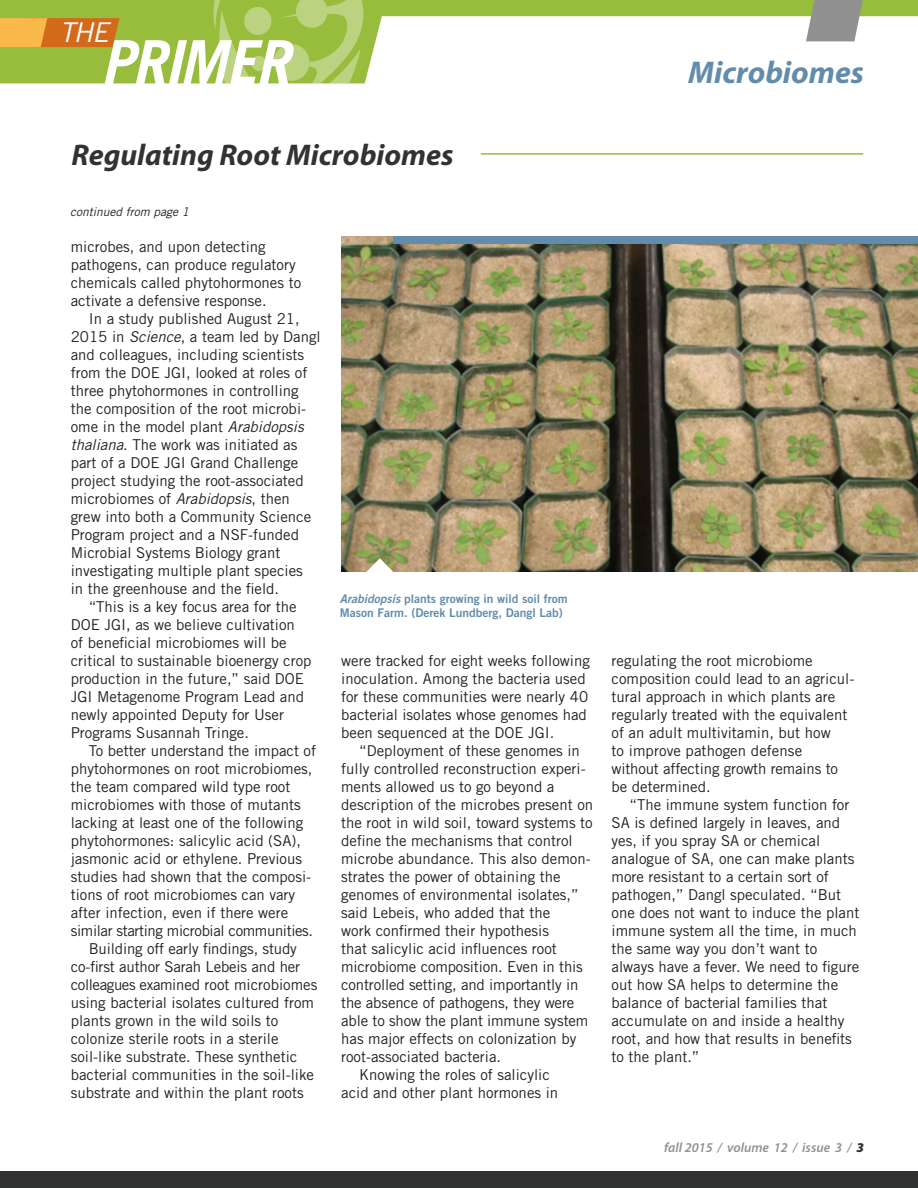
<style>
.page{position:relative;width:918px;height:1188px;background:#fff}
.page>*{position:absolute;margin:0;border:0;box-sizing:border-box;transform-origin:0 0}
.t1{font:italic 700 60.75px "Trade Gothic LT Std";letter-spacing:-.02em;color:#fff}
.Section_Head{font:italic 700 31.5px "Myriad Pro";color:#628cab}
.t2{font:italic 700 30px "Myriad Pro";color:#313232}
.t3{font:italic 27.3px "Trade Gothic LT Std";color:#fff}
.body{font:15px/18px "Trade Gothic LT Std";color:#231f20}
.t4{font:italic 600 13.5px "Myriad Pro";color:#929192}
.caption_blue{font:12px/14.4px "Trade Gothic LT Std Bd 2";color:#628cab}
.continued{font:italic 12px "Trade Gothic LT Std";color:#231f20}
.s1{font-style:italic}
.s2{font-family:"Trade Gothic LT Std Bd 2 Obl"}
.s3{font-weight:900;color:#313232}
</style>
<div class="page">
<svg style="left:119px;top:0;width:799px;height:83px"></svg>
<svg style="left:181px;top:0;width:182px;height:83px;background:#a4c455"></svg>
<svg style="left:0;top:0;width:119px;height:83px;background:#b1aa36"></svg>
<svg style="left:806px;top:0;width:62px;height:41px;background:#a0a398"></svg>
<div style="left:0;top:1172px;width:918px;height:16px;background:#313232"></div>
<hr style="left:481px;top:153px;width:382px;height:2px;background:#98bc3c">
<img style="left:341px;top:237px;width:577px;height:334px">
<svg style="left:367px;top:558px;width:26px;height:14px"></svg>
<div style="left:393px;top:237px;width:525px;height:7px;background:#628cab"></div>
<h3 class="t3" style="left:60px;top:16px;width:51px">THE</h3>
<h1 class="t1" style="left:100px;top:25px;width:191px">PRIMER</h1>
<p class="Section_Head" style="left:688px;top:55px;width:177px">Microbiomes</p>
<h1 class="t2" style="left:72px;top:139px;width:384px">Regulating Root Microbiomes</h1>
<p class="continued" style="left:70px;top:204px;width:120px">continued from page 1</p>
<p class="body" style="left:71px;top:237px;width:232px">microbes, and upon detecting pathogens, can produce regulatory chemicals called phytohormones to activate a defensive response.</p>
<p class="body" style="left:71px;top:309px;width:251px;text-indent:18px">In a study published August 21, 2015 in <span class="s1">Science</span>, a team led by Dangl and colleagues, including scientists from the DOE JGI, looked at roles of three phytohormones in controlling the composition of the root microbi&shy;ome in the model plant <span class="s1">Arabidopsis thaliana</span>. The work was initiated as part of a DOE JGI Grand Challenge project studying the root-associated microbiomes of <span class="s1">Arabidopsis</span>, then grew into both a Community Science Program project and a NSF-funded Microbial Systems Biology grant investigating multiple plant species<br>in the greenhouse and the field.</p>
<p class="body" style="left:71px;top:597px;width:242px;text-indent:18px">“This is a key focus area for the DOE JGI, as we believe cultivation<br>of beneficial microbiomes will be critical to sustainable bioenergy crop production in the future,” said DOE JGI Metagenome Program Lead and newly appointed Deputy for User Programs Susannah Tringe.</p>
<p class="body" style="left:71px;top:741px;width:247px;text-indent:18px">To better understand the impact of phytohormones on root microbiomes, the team compared wild type root microbiomes with those of mutants lacking at least one of the following phytohormones: salicylic acid (SA), jasmonic acid or ethylene. Previous studies had shown that the composi&shy;tions of root microbiomes can vary after infection, even if there were similar starting microbial communities.</p>
<p class="body" style="left:71px;top:939px;width:248px;text-indent:18px">Building off early findings, study co-first author Sarah Lebeis and her colleagues examined root microbiomes using bacterial isolates cultured from plants grown in the wild soils to colonize sterile roots in a sterile soil-like substrate. These synthetic bacterial communities in the soil-like substrate and within the plant roots</p>
<p class="caption_blue" style="left:340px;top:591px;width:229px"><span class="s2">Arabidopsis</span> plants growing in wild soil from<br>Mason Farm. (Derek Lundberg, Dangl Lab)</p>
<p class="body" style="left:341px;top:651px;width:250px">were tracked for eight weeks following inoculation. Among the bacteria used for these communities were nearly 40 bacterial isolates whose genomes had been sequenced at the DOE JGI.</p>
<p class="body" style="left:341px;top:741px;width:254px;text-indent:18px">“Deployment of these genomes in fully controlled reconstruction experi&shy;ments allowed us to go beyond a description of the microbes present on the root in wild soil, toward systems to define the mechanisms that control microbe abundance. This also demon&shy;strates the power of obtaining the genomes of environmental isolates,” said Lebeis, who added that the<br>work confirmed their hypothesis<br>that salicylic acid influences root microbiome composition. Even in this controlled setting, and importantly in the absence of pathogens, they were able to show the plant immune system has major effects on colonization by root-associated bacteria.</p>
<p class="body" style="left:341px;top:1065px;width:219px;text-indent:18px">Knowing the roles of salicylic acid and other plant hormones in</p>
<p class="body" style="left:612px;top:651px;width:244px">regulating the root microbiome composition could lead to an agricul&shy;tural approach in which plants are regularly treated with the equivalent of an adult multivitamin, but how<br>to improve pathogen defense<br>without affecting growth remains to be determined.</p>
<p class="body" style="left:612px;top:795px;width:249px;text-indent:18px">“The immune system function for<br>SA is defined largely in leaves, and yes, if you spray SA or chemical analogue of SA, one can make plants more resistant to a certain sort of pathogen,” Dangl speculated. “But one does not want to induce the plant immune system all the time, in much the same way you don’t want to always have a fever. We need to figure out how SA helps to determine the balance of bacterial families that accumulate on and inside a healthy root, and how that results in benefits to the plant.”</p>
<p class="t4" style="left:664px;top:1140px;width:201px">fall 2015 / volume 12 / issue 3 / <span class="s3">3</span></p>
</div>
